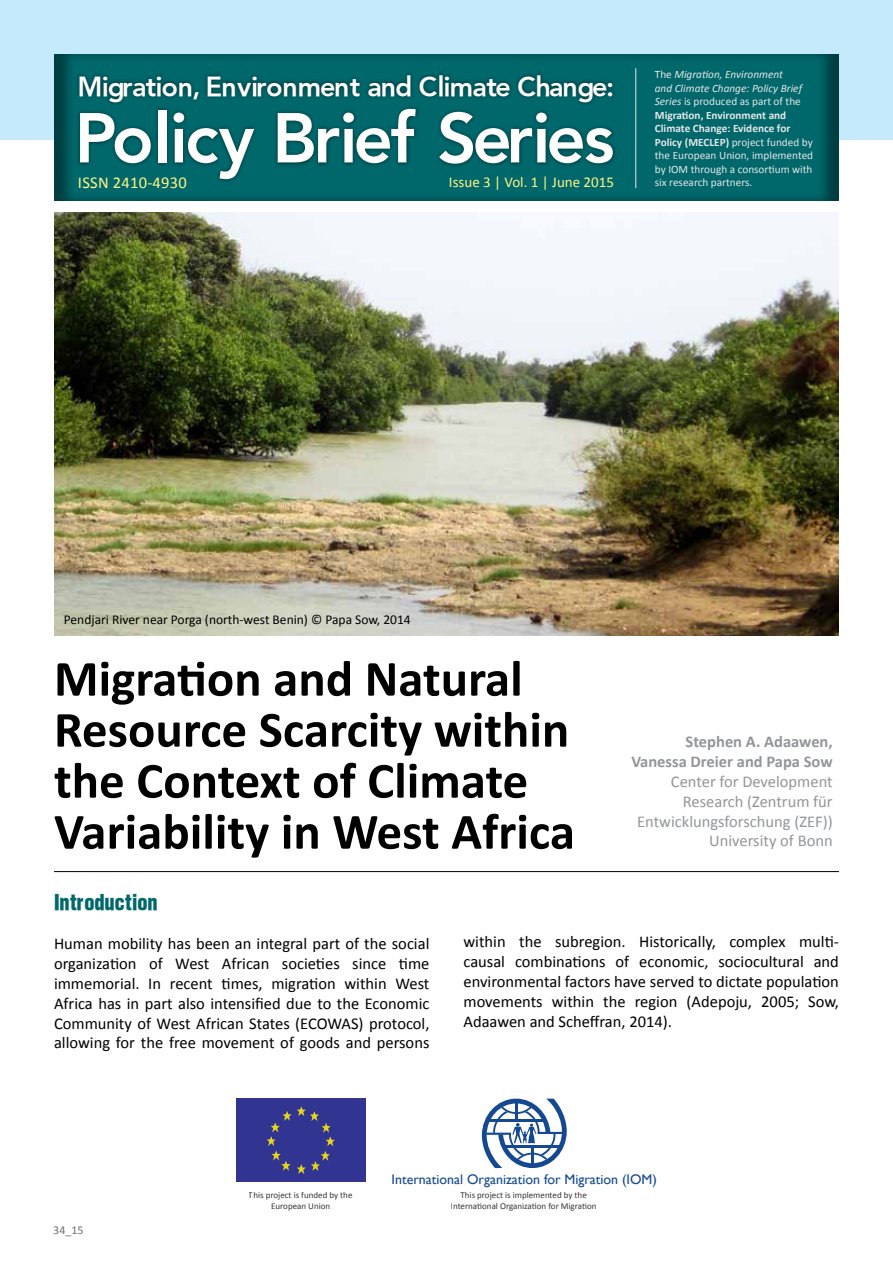
<style>
.page{position:relative;width:893px;height:1263px;background:#fff}
.page>*{position:absolute;margin:0;border:0;box-sizing:border-box;transform-origin:0 0}
.t1{font:700 69px "Expo S Si";letter-spacing:.01em;color:#fff}
.t2{font:700 51px/51px "Calibri";color:#000}
.t3{font:700 27px "Expo S Si";color:#fff}
.t4{font:21px "Context Black Cond S Si";color:#00676b}
.t5{font:16.5px/19.8px "Calibri";color:#000;text-align:justify}
.t6{font:16.5px/19.8px "Calibri";color:#939598;text-align:right}
.t7{font:700 16.5px/19.8px "Calibri";color:#939598;text-align:right}
.t8{font:16.5px "Calibri";letter-spacing:.015em;color:#fff685}
.t9{font:15px "Calibri";color:#fff685}
.t10{font:13.95px "Gill Sans";color:#144991}
.t11{font:13.5px "Calibri";color:#000}
.t12{font:12px "Calibri";color:#6d6e71}
.t13{font:11.25px/13.5px "Calibri";color:#e6e7e8}
.t14{font:9px/10.8px "Calibri";color:#000;text-align:center}
.s1{font-style:italic}
.s2{font-weight:700}
</style>
<div class="page">
<img style="left:54px;top:213px;width:785px;height:422px">
<div style="left:236px;top:1098px;width:129px;height:84px;background:#323491"></div>
<svg style="left:267px;top:1106px;width:68px;height:68px"></svg>
<svg style="left:482px;top:1098px;width:85px;height:70px"></svg>
<hr style="left:54px;top:871px;width:785px;height:1px;background:#000">
<div style="left:0;top:0;width:893px;height:139px;background:#c4eafb"></div>
<div style="left:445px;top:54px;width:394px;height:148px;background:#000;opacity:.4"></div>
<div style="left:54px;top:54px;width:397px;height:148px;background:#000;opacity:.4"></div>
<div style="left:75px;top:70px;width:542px;height:36px;background:#000;opacity:.5"></div>
<div style="left:75px;top:105px;width:542px;height:78px;background:#000;opacity:.5"></div>
<hr style="left:635px;top:68px;width:1px;height:120px;background:#e6e7e8">
<p class="t13" style="left:655px;top:68px;width:160px">The <span class="s1">Migration, Environment<br>and Climate Change: Policy Brief<br>Series</span> is produced as part of the<br><span class="s2">Migration, Environment and<br>Climate Change: Evidence for<br>Policy (MECLEP)</span> project funded by the European Union, implemented by IOM through a consortium with</p>
<h3 class="t3" style="left:78px;top:70px;width:538px">Migration, Environment and Climate Change:</h3>
<h1 class="t1" style="left:79px;top:97px;width:536px">Policy Brief Series</h1>
<p class="t8" style="left:78px;top:172px;width:110px">ISSN 2410-4930</p>
<p class="t9" style="left:449px;top:172px;width:167px">Issue 3 | Vol. 1 | June 2015</p>
<p class="t13" style="left:655px;top:176px;width:99px">six research partners.</p>
<p class="t11" style="left:64px;top:611px;width:348px">Pendjari River near Porga (north-west Benin) © Papa Sow, 2014</p>
<h2 class="t2" style="left:54px;top:653px;width:523px">Migration and Natural<br>Resource Scarcity within the Context of Climate<br>Variability in West Africa</h2>
<p class="t7" style="left:631px;top:732px;width:203px">Stephen A. Adaawen,<br>Vanessa Dreier and Papa Sow</p>
<p class="t6" style="left:637px;top:772px;width:197px">Center for Development<br>Research (Zentrum für<br>Entwicklungsforschung (ZEF))<br>University of Bonn</p>
<p class="t4" style="left:54px;top:889px;width:105px">Introduction</p>
<p class="t5" style="left:54px;top:934px;width:377px">Human mobility has been an integral part of the social organization of West African societies since time immemorial. In recent times, migration within West Africa has in part also intensified due to the Economic Community of West African States (ECOWAS) protocol, allowing for the free movement of goods and persons</p>
<p class="t5" style="left:463px;top:932px;width:377px">within the subregion. Historically, complex multi&shy;causal combinations of economic, sociocultural and environmental factors have served to dictate population movements within the region (Adepoju, 2005; Sow, Adaawen and Scheffran, 2014).</p>
<p class="t10" style="left:392px;top:1171px;width:267px">International Organization for Migration (IOM)</p>
<p class="t12" style="left:53px;top:1222px;width:32px">34_15</p>
<p class="t14" style="left:249px;top:1190px;width:105px">This project is funded by the<br>European Union</p>
<p class="t14" style="left:451px;top:1190px;width:147px">This project is implemented by the<br>International Organization for Migration</p>
</div>
